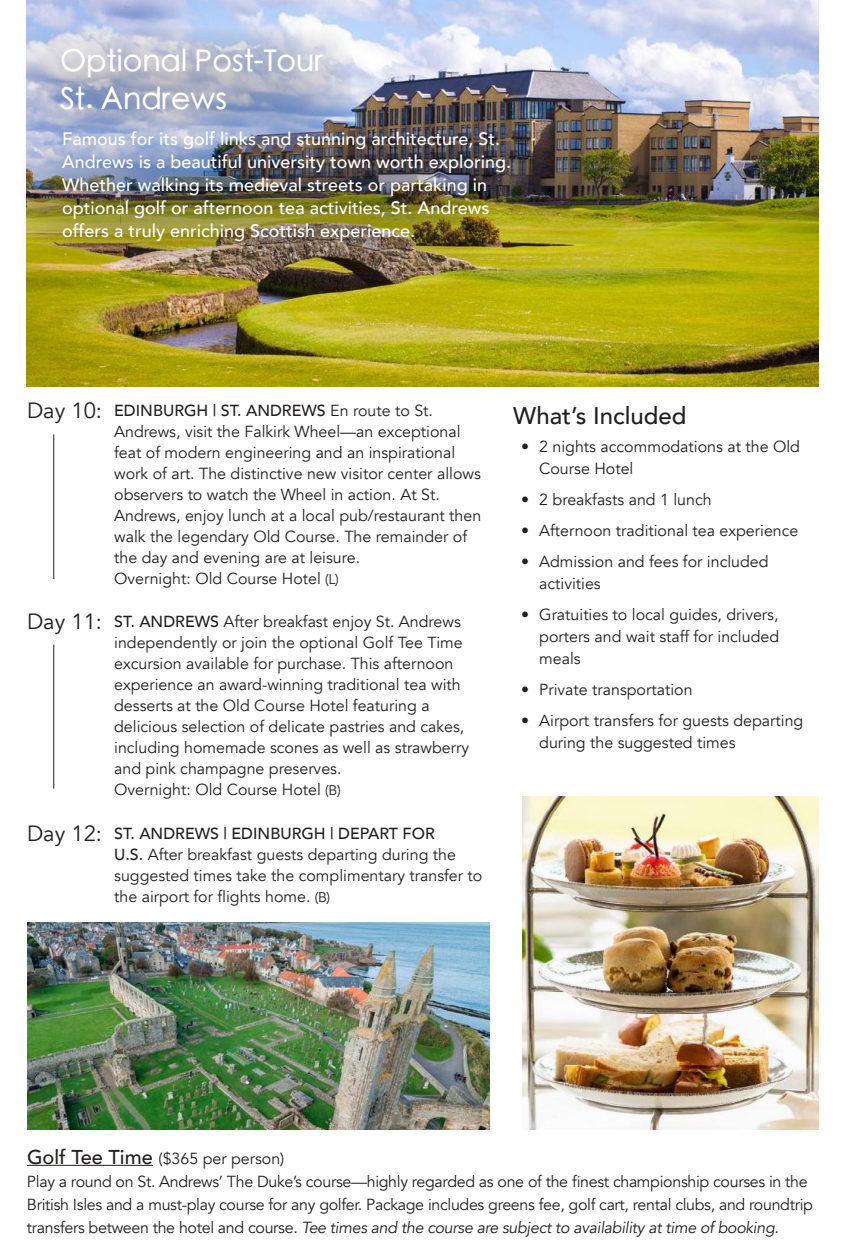
<style>
.page{position:relative;width:846px;height:1260px;background:#fff}
.page>*{position:absolute;margin:0;border:0;box-sizing:border-box;transform-origin:0 0}
.t1{font:500 30px/38px "ST Heiti TC";color:#fff}
.t2{font:500 24px "Avenir";color:#241f1f}
.t3{font:500 18px/23px "Avenir";color:#fff}
.t4{font:16px/21px "Avenir";color:#241f1f}
.t5{font:16px/23px "Avenir";letter-spacing:-.02em;color:#241f1f}
.s1{font-size:22px}
.s2{font-weight:500}
.s3{font-size:14px}
.s4{font-weight:500;font-size:20px}
.s5{font-style:italic}
</style>
<div class="page">
<img style="left:27px;top:0;width:792px;height:387px">
<svg style="left:26px;top:27px;width:327px;height:107px;background:#b1b9d1"></svg>
<img style="left:27px;top:922px;width:463px;height:208px">
<img style="left:522px;top:797px;width:297px;height:332px">
<hr style="left:27px;top:1165px;width:126px;height:1px;background:#241f1f">
<hr style="left:53px;top:434px;width:1px;height:145px;background:#241f1f">
<hr style="left:53px;top:645px;width:1px;height:144px;background:#241f1f">
<img style="left:26px;top:134px;width:465px;height:131px">
<h1 class="t1" style="left:60px;top:43px;width:265px">Optional Post-Tour<br>St. Andrews</h1>
<p class="t3" style="left:62px;top:127px;width:451px">Famous for its golf links and stunning architecture, St.<br>Andrews is a beautiful university town worth exploring.<br>Whether walking its medieval streets or partaking in optional golf or afternoon tea activities, St. Andrews offers a truly enriching Scottish experience.</p>
<p class="t4" style="left:114px;top:401px;width:369px;text-indent:-87px"><span class="s1">Day 10:</span> <span class="s2">EDINBURGH | ST. ANDREWS</span> En route to St.<br>Andrews, visit the Falkirk Wheel—an exceptional feat of modern engineering and an inspirational work of art. The distinctive new visitor center allows observers to watch the Wheel in action. At St.<br>Andrews, enjoy lunch at a local pub/restaurant then walk the legendary Old Course. The remainder of the day and evening are at leisure.<br>Overnight: Old Course Hotel <span class="s3">(L)</span></p>
<h2 class="t2" style="left:513px;top:395px;width:175px">What’s Included</h2>
<p class="t4" style="left:539px;top:436px;width:262px;line-height:22px;text-indent:-18px">• 2 nights accommodations at the Old<br>Course Hotel</p>
<p class="t4" style="left:521px;top:490px;width:192px">• 2 breakfasts and 1 lunch</p>
<p class="t4" style="left:521px;top:521px;width:279px">• Afternoon traditional tea experience</p>
<p class="t4" style="left:539px;top:551px;width:231px;line-height:22px;text-indent:-18px">• Admission and fees for included activities</p>
<p class="t4" style="left:539px;top:604px;width:241px;line-height:22px;text-align:justify;text-indent:-18px">• Gratuities to local guides, drivers, porters and wait staff for included meals</p>
<p class="t4" style="left:521px;top:679px;width:173px">• Private transportation</p>
<p class="t4" style="left:539px;top:710px;width:266px;line-height:22px;text-indent:-18px">• Airport transfers for guests departing during the suggested times</p>
<p class="t4" style="left:114px;top:611px;width:356px;text-indent:-87px"><span class="s1">Day 11:</span> <span class="s2">ST. ANDREWS</span> After breakfast enjoy St. Andrews independently or join the optional Golf Tee Time excursion available for purchase. This afternoon experience an award-winning traditional tea with desserts at the Old Course Hotel featuring a delicious selection of delicate pastries and cakes, including homemade scones as well as strawberry and pink champagne preserves.<br>Overnight: Old Course Hotel <span class="s3">(B)</span></p>
<p class="t4" style="left:114px;top:823px;width:370px;text-indent:-87px"><span class="s1">Day 12:</span> <span class="s2">ST. ANDREWS | EDINBURGH | DEPART FOR<br>U.S.</span> After breakfast guests departing during the suggested times take the complimentary transfer to the airport for flights home. <span class="s3">(B)</span></p>
<p class="t5" style="left:27px;top:1147px;width:787px"><span class="s4">Golf Tee Time</span> ($365 per person)<br>Play a round on St. Andrews’ The Duke’s course—highly regarded as one of the finest championship courses in the British Isles and a must-play course for any golfer. Package includes greens fee, golf cart, rental clubs, and roundtrip transfers between the hotel and course. <span class="s5">Tee times and the course are subject to availability at time of booking.</span></p>
</div>
